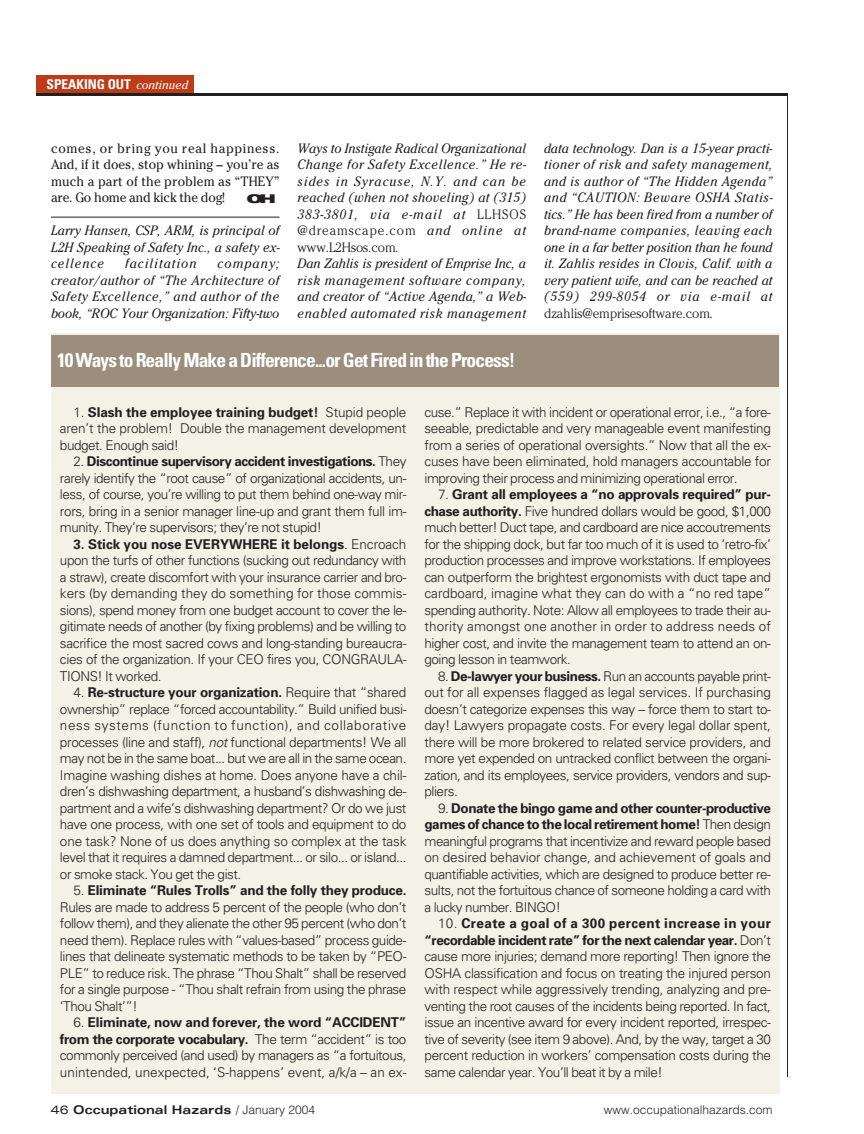
<style>
.page{position:relative;width:864px;height:1134px;background:#fff}
.page>*{position:absolute;margin:0;border:0;box-sizing:border-box;transform-origin:0 0}
.t1{font:700 condensed 19.5px "Univers";letter-spacing:-.045em;color:#fff}
.t2{font:300 13.5px/16.5px "Univers";letter-spacing:-.035em;color:#231f20;text-align:justify}
.t3{font:italic 13.5px/16.5px "Cheltenham";letter-spacing:.02em;color:#231f20;text-align:justify;scale:.95 1}
.t4{font:italic 13.5px/16.5px "Cheltenham";letter-spacing:.05em;color:#231f20;scale:.95 1}
.t5{font:13.5px/16.5px "Cheltenham";color:#231f20;text-align:justify;scale:.95 1}
.t6{font:700 condensed 13.5px "Univers";color:#fff}
.t7{font:italic 13.5px "Cheltenham";letter-spacing:.08em;color:#231f20;scale:.95 1}
.t8{font:700 expanded 12px "Univers";color:#231f20}
.t9{font:300 12px "Helvetica";color:#231f20}
.t10{font:900 expanded 12px "Univers";color:#231f20;scale:1.3 1}
.s1{font-family:"Cheltenham";font-weight:400;font-style:italic;font-stretch:normal;font-size:12px}
.s2{font-weight:300;font-style:normal}
.s3{font-weight:700}
.s4{font-style:italic}
.s5{font-weight:400}
.s6{font-family:"Helvetica";font-weight:300;font-stretch:normal}
</style>
<div class="page">
<div style="left:36px;top:75px;width:158px;height:19px;background:#bc3c18"></div>
<hr style="left:36px;top:93px;width:752px;height:3px;background:#231f20">
<hr style="left:51px;top:217px;width:228px;height:1px;background:#231f20">
<hr style="left:787px;top:93px;width:1px;height:984px;background:#231f20">
<div style="left:51px;top:333px;width:729px;height:761px;background:#f4f1e6"></div>
<div style="left:51px;top:335px;width:728px;height:52px;background:#9c8e7c"></div>
<p class="t6" style="left:46px;top:80px;width:143px">SPEAKING OUT <span class="s1">continued</span></p>
<p class="t5" style="left:51px;top:141px;width:242px">comes, or bring you real happiness.<br>And, if it does, stop whining – you’re as much a part of the problem as “THEY” are. Go home and kick the dog!</p>
<p class="t3" style="left:51px;top:224px;width:242px">Larry Hansen, CSP, ARM, is principal of L2H Speaking of Safety Inc., a safety ex&shy;cellence</p>
<p class="t10" style="left:246px;top:194px;width:24px">OH</p>
<p class="t7" style="left:125px;top:259px;width:77px">facilitation</p>
<p class="t3" style="left:51px;top:257px;width:242px;text-indent:167px">company; creator/author of “The Architecture of Safety Excellence,” and author of the book, “ROC Your Organization: Fifty-two</p>
<p class="t4" style="left:298px;top:141px;width:242px">Ways to Instigate Radical Organizational Change for Safety Excellence.” He re&shy;sides in Syracuse, N.Y. and can be reached (when not shoveling) at (315)<br>383-3801, via e-mail at <span class="s2">LLHSOS @dreamscape.com</span> and online at <span class="s2">www.L2Hsos.com</span>.<br>Dan Zahlis is president of Emprise Inc, a risk management software company, and creator of “Active Agenda,” a Web&shy;enabled automated risk management</p>
<p class="t3" style="left:544px;top:141px;width:242px">data technology. Dan is a 15-year practi&shy;tioner of risk and safety management, and is author of “The Hidden Agenda” and “CAUTION: Beware OSHA Statis&shy;tics.” He has been fired from a number of brand-name companies, leaving each one in a far better position than he found it. Zahlis resides in Clovis, Calif. with a very patient wife, and can be reached at (559) 299-8054 or via e-mail at <span class="s2">dzahlis@emprisesoftware.com</span>.</p>
<h1 class="t1" style="left:57px;top:353px;width:460px">10 Ways to Really Make a Difference...or Get Fired in the Process!</h1>
<p class="t2" style="left:60px;top:405px;width:348px;text-indent:14px">1. <span class="s3">Slash the employee training budget!</span> Stupid people aren’t the problem! Double the management development budget. Enough said!</p>
<p class="t2" style="left:60px;top:455px;width:348px;text-indent:14px">2. <span class="s3">Discontinue supervisory accident investigations.</span> They rarely identify the “root cause” of organizational accidents, un&shy;less, of course, you’re willing to put them behind one-way mir&shy;rors, bring in a senior manager line-up and grant them full im&shy;munity. They’re supervisors; they’re not stupid!</p>
<p class="t2" style="left:60px;top:537px;width:348px;text-indent:14px"><span class="s3">3. Stick you nose EVERYWHERE it belongs</span>. Encroach upon the turfs of other functions (sucking out redundancy with a straw), create discomfort with your insurance carrier and bro&shy;kers (by demanding they do something for those commis&shy;sions), spend money from one budget account to cover the le&shy;gitimate needs of another (by fixing problems) and be willing to sacrifice the most sacred cows and long-standing bureaucra&shy;cies of the organization. If your CEO fires you, CONGRAULA-TIONS! It worked.</p>
<p class="t2" style="left:60px;top:686px;width:348px;text-indent:14px">4. <span class="s3">Re-structure your organization.</span> Require that “shared ownership” replace “forced accountability.” Build unified busi&shy;ness systems (function to function), and collaborative processes (line and staff), <span class="s4">not</span> functional departments! We all may not be in the same boat... but we are all in the same ocean.<br>Imagine washing dishes at home. Does anyone have a chil&shy;dren’s dishwashing department, a husband’s dishwashing de&shy;partment and a wife’s dishwashing department? Or do we just have one process, with one set of tools and equipment to do one task? None of us does anything so complex at the task level that it requires a damned department... or silo... or island... or smoke stack. You get the gist.</p>
<p class="t2" style="left:60px;top:884px;width:348px;text-indent:14px">5. <span class="s3">Eliminate “Rules Trolls” and the folly they produce.<br></span>Rules are made to address 5 percent of the people (who don’t follow them), and they alienate the other 95 percent (who don’t need them). Replace rules with “values-based” process guide&shy;lines that delineate systematic methods to be taken by “PEO-PLE” to reduce risk. The phrase “Thou Shalt” shall be reserved for a single purpose - “Thou shalt refrain from using the phrase ‘Thou Shalt’”!</p>
<p class="t2" style="left:60px;top:1016px;width:348px;text-indent:14px">6. <span class="s3">Eliminate, now and forever, the word “ACCIDENT” from the corporate vocabulary.</span> The term “accident” is too commonly perceived (and used) by managers as “a fortuitous, unintended, unexpected, ‘S-happens’ event, a/k/a – an ex-</p>
<p class="t2" style="left:425px;top:405px;width:348px">cuse.” Replace it with incident or operational error, i.e., “a fore&shy;seeable, predictable and very manageable event manifesting from a series of operational oversights.” Now that all the ex&shy;cuses have been eliminated, hold managers accountable for improving their process and minimizing operational error.</p>
<p class="t2" style="left:425px;top:488px;width:348px;text-indent:14px">7. <span class="s3">Grant all employees a “no approvals required” pur&shy;chase authority.</span> Five hundred dollars would be good, $1,000 much better! Duct tape, and cardboard are nice accoutrements for the shipping dock, but far too much of it is used to ‘retro-fix’ production processes and improve workstations. If employees can outperform the brightest ergonomists with duct tape and cardboard, imagine what they can do with a “no red tape” spending authority. Note: Allow all employees to trade their au&shy;thority amongst one another in order to address needs of higher cost, and invite the management team to attend an on&shy;going lesson in teamwork.</p>
<p class="t2" style="left:425px;top:669px;width:348px;text-indent:14px">8. <span class="s3">De-lawyer your business.</span> Run an accounts payable print&shy;out for all expenses flagged as legal services. If purchasing doesn’t categorize expenses this way – force them to start to&shy;day! Lawyers propagate costs. For every legal dollar spent, there will be more brokered to related service providers, and more yet expended on untracked conflict between the organi&shy;zation, and its employees, service providers, vendors and sup&shy;pliers.</p>
<p class="t2" style="left:425px;top:801px;width:348px;text-indent:14px">9. <span class="s3">Donate the bingo game and other counter-productive games of chance to the local retirement home!</span> Then design meaningful programs that incentivize and reward people based on desired behavior change, and achievement of goals and quantifiable activities, which are designed to produce better re&shy;sults, not the fortuitous chance of someone holding a card with a lucky number. BINGO!</p>
<p class="t2" style="left:425px;top:917px;width:348px;text-indent:14px">10. <span class="s3">Create a goal of a 300 percent increase in your “recordable incident rate” for the next calendar year.</span> Don’t cause more injuries; demand more reporting! Then ignore the OSHA classification and focus on treating the injured person with respect while aggressively trending, analyzing and pre&shy;venting the root causes of the incidents being reported. In fact, issue an incentive award for every incident reported, irrespec&shy;tive of severity (see item 9 above). And, by the way, target a 30 percent reduction in workers’ compensation costs during the same calendar year. You’ll beat it by a mile!</p>
<p class="t8" style="left:51px;top:1105px;width:266px"><span class="s5">46</span> Occupational Hazards <span class="s6">/ January 2004</span></p>
<p class="t9" style="left:604px;top:1106px;width:170px">www.occupationalhazards.com</p>
</div>
